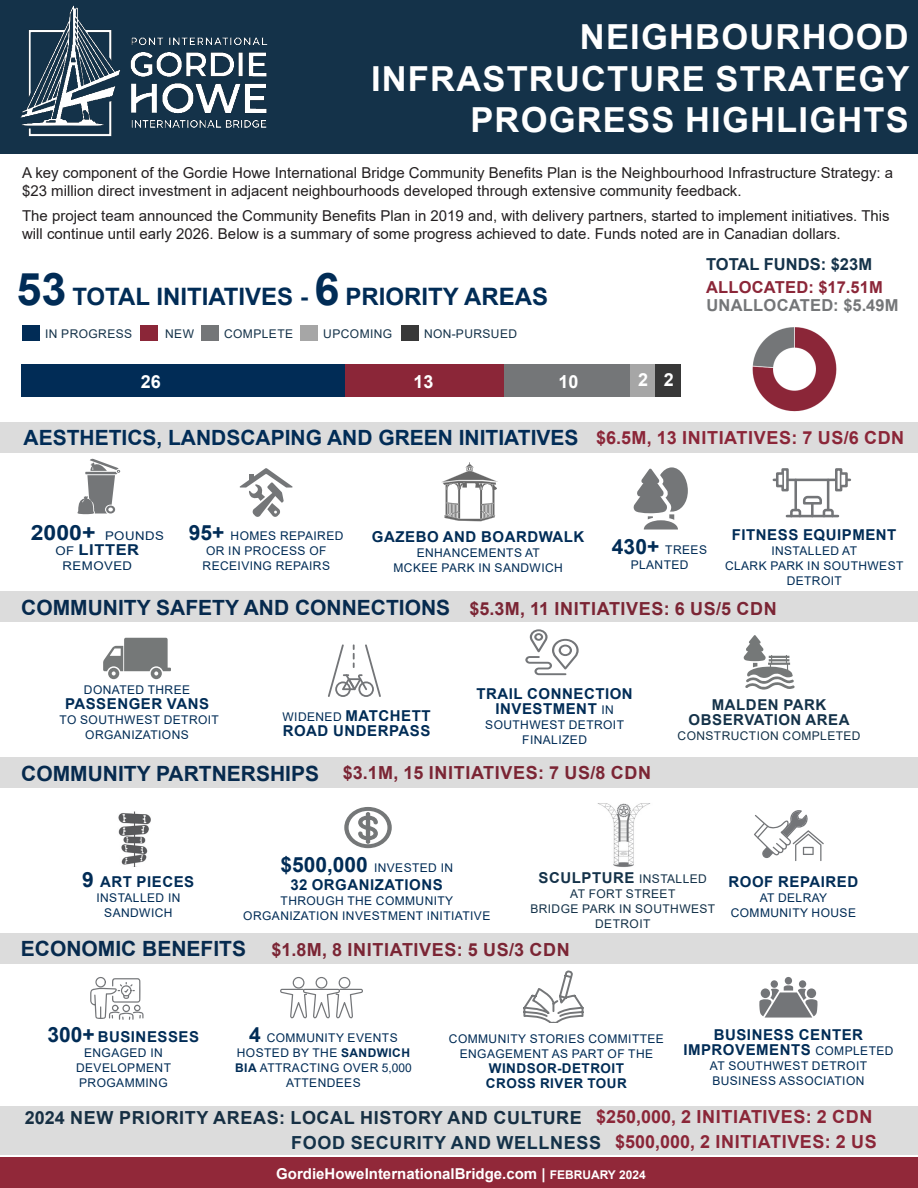
<style>
.page{position:relative;width:918px;height:1188px;background:#fff}
.page>*{position:absolute;margin:0;border:0;box-sizing:border-box;transform-origin:0 0}
.t1{font:700 34.5px "Arial";letter-spacing:.035em;color:#fff}
.t2{font:700 24px "Arial";color:#012c56}
.t3{font:700 21px "Arial";color:#012c56}
.t4{font:700 18px "Arial";letter-spacing:.035em;color:#8b2638}
.t5{font:700 18px "Arial";letter-spacing:.035em;color:#143249}
.t6{font:700 18px "Arial";color:#fff}
.t7{font:700 16.5px "Arial";letter-spacing:.015em;color:#747678}
.t8{font:700 16.5px "Arial";letter-spacing:.015em;color:#8b2638}
.t9{font:700 16.5px "Arial";color:#143249}
.t10{font:15px/18px "Arial";color:#231f20}
.t11{font:700 15px/15px "Arial";letter-spacing:.035em;color:#012c56;text-align:center}
.t12{font:700 15px "Arial";color:#fff}
.t13{font:700 15px/15px "Arial";letter-spacing:.035em;color:#143249;text-align:center}
.t14{font:700 15px "Arial";letter-spacing:.035em;color:#012c56;scale:1.1 1}
.t15{font:700 13.5px "Arial";letter-spacing:.035em;color:#012c56}
.t16{font:12px/15px "Arial";letter-spacing:.035em;color:#012c56;text-align:center}
.t17{font:12px/15px "Arial";letter-spacing:.035em;color:#143249;text-align:center}
.t18{font:12px "Arial";letter-spacing:.035em;color:#012c56;scale:1.1 1}
.s1{font-size:45px}
.s2{font-weight:700;font-size:21px}
.s3{font-weight:400;font-size:12px}
.s4{font-size:21px}
.s5{font-weight:700}
.s6{font-size:12px}
</style>
<div class="page">
<div style="left:0;top:0;width:918px;height:153px;background:#143249"></div>
<img style="left:20px;top:5px;width:248px;height:132px">
<div style="left:0;top:1158px;width:918px;height:30px;background:#912839"></div>
<svg style="left:77px;top:459px;width:43px;height:55px"></svg>
<svg style="left:523px;top:970px;width:61px;height:53px"></svg>
<svg style="left:633px;top:467px;width:55px;height:63px"></svg>
<svg style="left:103px;top:638px;width:68px;height:41px"></svg>
<svg style="left:344px;top:807px;width:48px;height:42px"></svg>
<div style="left:0;top:422px;width:918px;height:31px;background:#dcdcdc"></div>
<svg style="left:239px;top:468px;width:54px;height:49px"></svg>
<svg style="left:441px;top:462px;width:57px;height:59px"></svg>
<svg style="left:781px;top:468px;width:8px;height:23px"></svg>
<svg style="left:776px;top:472px;width:8px;height:15px"></svg>
<svg style="left:835px;top:468px;width:7px;height:23px"></svg>
<svg style="left:840px;top:472px;width:8px;height:15px"></svg>
<hr style="left:788px;top:479px;width:47px;height:2px;background:#737578">
<hr style="left:794px;top:480px;width:3px;height:30px;background:#737578">
<hr style="left:827px;top:480px;width:2px;height:30px;background:#737578">
<hr style="left:787px;top:515px;width:51px;height:2px;background:#737578">
<svg style="left:789px;top:495px;width:46px;height:23px"></svg>
<svg style="left:743px;top:635px;width:52px;height:55px"></svg>
<img style="left:597px;top:803px;width:54px;height:64px">
<img style="left:118px;top:811px;width:33px;height:56px">
<svg style="left:754px;top:810px;width:70px;height:51px"></svg>
<svg style="left:90px;top:977px;width:54px;height:43px"></svg>
<svg style="left:759px;top:985px;width:59px;height:33px"></svg>
<div style="left:785px;top:977px;width:7px;height:7px;background:#737578;border-radius:50%"></div>
<div style="left:771px;top:980px;width:7px;height:8px;background:#737578;border-radius:50%"></div>
<div style="left:761px;top:988px;width:9px;height:10px;background:#737578;border-radius:50%"></div>
<div style="left:807px;top:988px;width:9px;height:10px;background:#737578;border-radius:50%"></div>
<div style="left:799px;top:980px;width:7px;height:8px;background:#737578;border-radius:50%"></div>
<svg style="left:328px;top:644px;width:53px;height:53px"></svg>
<svg style="left:525px;top:629px;width:54px;height:46px"></svg>
<div style="left:0;top:592px;width:918px;height:30px;background:#dcdcdc"></div>
<div style="left:0;top:758px;width:918px;height:30px;background:#dcdcdc"></div>
<img style="left:752px;top:327px;width:85px;height:85px">
<div style="left:22px;top:325px;width:17px;height:16px;background:#012c56"></div>
<div style="left:141px;top:325px;width:17px;height:16px;background:#8b2638"></div>
<div style="left:201px;top:325px;width:17px;height:16px;background:#747678"></div>
<div style="left:300px;top:325px;width:17px;height:16px;background:#a6a6a6"></div>
<div style="left:401px;top:325px;width:17px;height:16px;background:#383838"></div>
<div style="left:21px;top:364px;width:324px;height:33px;background:#012c56"></div>
<div style="left:345px;top:364px;width:159px;height:33px;background:#8b2638"></div>
<div style="left:655px;top:364px;width:25px;height:33px;background:#383838"></div>
<div style="left:504px;top:364px;width:126px;height:33px;background:#747678"></div>
<div style="left:630px;top:364px;width:25px;height:33px;background:#a6a6a6"></div>
<div style="left:0;top:934px;width:918px;height:30px;background:#dcdcdc"></div>
<svg style="left:280px;top:977px;width:83px;height:42px"></svg>
<div style="left:0;top:1106px;width:918px;height:49px;background:#dcdcdc"></div>
<p class="t1" style="left:580px;top:13px;width:330px">NEIGHBOURHOOD</p>
<p class="t1" style="left:371px;top:54px;width:540px">INFRASTRUCTURE STRATEGY</p>
<p class="t1" style="left:470px;top:95px;width:440px">PROGRESS HIGHLIGHTS</p>
<p class="t10" style="left:22px;top:163px;width:873px">A key component of the Gordie Howe International Bridge Community Benefits Plan is the Neighbourhood Infrastructure Strategy: a $23 million direct investment in adjacent neighbourhoods developed through extensive community feedback.</p>
<p class="t10" style="left:22px;top:207px;width:869px">The project team announced the Community Benefits Plan in 2019 and, with delivery partners, started to implement initiatives. This will continue until early 2026. Below is a summary of some progress achieved to date. Funds noted are in Canadian dollars.</p>
<p class="t2" style="left:17px;top:280px;width:533px"><span class="s1">53</span> TOTAL INITIATIVES - <span class="s1">6</span> PRIORITY AREAS</p>
<p class="t17" style="left:45px;top:327px;width:89px">IN PROGRESS</p>
<p class="t17" style="left:165px;top:327px;width:30px">NEW</p>
<p class="t17" style="left:224px;top:326px;width:70px">COMPLETE</p>
<p class="t17" style="left:323px;top:326px;width:70px">UPCOMING</p>
<p class="t17" style="left:424px;top:326px;width:95px">NON-PURSUED</p>
<p class="t6" style="left:141px;top:369px;width:22px">26</p>
<p class="t6" style="left:414px;top:369px;width:22px">13</p>
<p class="t6" style="left:558px;top:369px;width:22px">10</p>
<p class="t6" style="left:638px;top:367px;width:12px">2</p>
<p class="t6" style="left:664px;top:367px;width:12px">2</p>
<p class="t9" style="left:706px;top:253px;width:167px">TOTAL FUNDS: $23M</p>
<p class="t8" style="left:706px;top:276px;width:178px">ALLOCATED: $17.51M</p>
<p class="t7" style="left:706px;top:294px;width:194px">UNALLOCATED: $5.49M</p>
<p class="t3" style="left:24px;top:423px;width:557px">AESTHETICS, LANDSCAPING AND GREEN INITIATIVES</p>
<p class="t4" style="left:596px;top:425px;width:310px">$6.5M, 13 INITIATIVES: 7 US/6 CDN</p>
<p class="t18" style="left:31px;top:527px;width:122px"><span class="s2">2000+</span> POUNDS</p>
<p class="t14" style="left:56px;top:539px;width:78px"><span class="s3">OF</span> LITTER</p>
<p class="t18" style="left:63px;top:557px;width:65px">REMOVED</p>
<p class="t16" style="left:189px;top:528px;width:156px"><span class="s2">95+</span> HOMES REPAIRED</p>
<p class="t16" style="left:203px;top:543px;width:129px;text-align:left">OR IN PROCESS OF<br>RECEIVING REPAIRS</p>
<p class="t11" style="left:372px;top:530px;width:214px">GAZEBO AND BOARDWALK</p>
<p class="t16" style="left:417px;top:545px;width:125px">ENHANCEMENTS AT</p>
<p class="t16" style="left:394px;top:560px;width:171px">MCKEE PARK IN SANDWICH</p>
<p class="t16" style="left:612px;top:543px;width:97px"><span class="s2">430+</span> TREES</p>
<p class="t16" style="left:631px;top:558px;width:59px">PLANTED</p>
<p class="t11" style="left:732px;top:528px;width:166px">FITNESS EQUIPMENT</p>
<p class="t16" style="left:771px;top:544px;width:87px">INSTALLED AT</p>
<p class="t16" style="left:725px;top:559px;width:180px">CLARK PARK IN SOUTHWEST<br>DETROIT</p>
<p class="t3" style="left:21px;top:593px;width:430px">COMMUNITY SAFETY AND CONNECTIONS</p>
<p class="t4" style="left:470px;top:596px;width:309px">$5.3M, 11 INITIATIVES: 6 US/5 CDN</p>
<p class="t16" style="left:84px;top:682px;width:108px">DONATED THREE</p>
<p class="t11" style="left:65px;top:697px;width:146px">PASSENGER VANS</p>
<p class="t16" style="left:60px;top:712px;width:161px">TO SOUTHWEST DETROIT<br>ORGANIZATIONS</p>
<p class="t11" style="left:283px;top:708px;width:150px;text-align:left"><span class="s3">WIDENED</span> MATCHETT<br>ROAD UNDERPASS</p>
<p class="t11" style="left:477px;top:686px;width:158px">TRAIL CONNECTION<br>INVESTMENT <span class="s3">IN</span></p>
<p class="t16" style="left:485px;top:717px;width:140px">SOUTHWEST DETROIT<br>FINALIZED</p>
<p class="t3" style="left:21px;top:759px;width:299px">COMMUNITY PARTNERSHIPS</p>
<p class="t4" style="left:343px;top:760px;width:310px">$3.1M, 15 INITIATIVES: 7 US/8 CDN</p>
<p class="t13" style="left:689px;top:697px;width:162px">MALDEN PARK<br>OBSERVATION AREA</p>
<p class="t17" style="left:678px;top:728px;width:185px">CONSTRUCTION COMPLETED</p>
<p class="t11" style="left:82px;top:875px;width:113px"><span class="s4">9</span> ART PIECES</p>
<p class="t16" style="left:96px;top:891px;width:85px">INSTALLED IN</p>
<p class="t16" style="left:104px;top:906px;width:70px">SANDWICH</p>
<p class="t16" style="left:280px;top:860px;width:174px"><span class="s2">$500,000</span> INVESTED IN</p>
<p class="t11" style="left:291px;top:877px;width:154px">32 ORGANIZATIONS</p>
<p class="t16" style="left:243px;top:893px;width:249px">THROUGH THE COMMUNITY<br>ORGANIZATION INVESTMENT INITIATIVE</p>
<p class="t13" style="left:539px;top:871px;width:170px">SCULPTURE <span class="s3">INSTALLED</span></p>
<p class="t17" style="left:570px;top:886px;width:107px">AT FORT STREET</p>
<p class="t17" style="left:530px;top:901px;width:186px">BRIDGE PARK IN SOUTHWEST<br>DETROIT</p>
<p class="t3" style="left:21px;top:934px;width:227px">ECONOMIC BENEFITS</p>
<p class="t4" style="left:272px;top:937px;width:300px">$1.8M, 8 INITIATIVES: 5 US/3 CDN</p>
<p class="t11" style="left:729px;top:875px;width:131px">ROOF REPAIRED</p>
<p class="t16" style="left:731px;top:890px;width:127px">AT DELRAY<br>COMMUNITY HOUSE</p>
<p class="t11" style="left:48px;top:1029px;width:153px"><span class="s4">300+</span> BUSINESSES</p>
<p class="t16" style="left:76px;top:1045px;width:96px">ENGAGED IN<br>DEVELOPMENT<br>PROGAMMING</p>
<p class="t16" style="left:235px;top:1031px;width:178px"><span class="s2">4</span> COMMUNITY EVENTS<br>HOSTED BY THE <span class="s5">SANDWICH<br>BIA</span> ATTRACTING OVER 5,000<br>ATTENDEES</p>
<p class="t16" style="left:449px;top:1031px;width:216px">COMMUNITY STORIES COMMITTEE<br>ENGAGEMENT AS PART OF THE</p>
<p class="t15" style="left:489px;top:1058px;width:137px">WINDSOR-DETROIT</p>
<p class="t15" style="left:486px;top:1073px;width:142px">CROSS RIVER TOUR</p>
<p class="t11" style="left:683px;top:1028px;width:212px">BUSINESS CENTER<br>IMPROVEMENTS <span class="s3">COMPLETED</span></p>
<p class="t16" style="left:710px;top:1059px;width:159px;text-align:left">AT SOUTHWEST DETROIT<br>BUSINESS ASSOCIATION</p>
<p class="t4" style="left:596px;top:1104px;width:278px">$250,000, 2 INITIATIVES: 2 CDN</p>
<p class="t5" style="left:291px;top:1130px;width:311px">FOOD SECURITY AND WELLNESS</p>
<p class="t5" style="left:25px;top:1105px;width:559px">2024 NEW PRIORITY AREAS: LOCAL HISTORY AND CULTURE</p>
<p class="t4" style="left:615px;top:1129px;width:263px">$500,000, 2 INITIATIVES: 2 US</p>
<p class="t12" style="left:276px;top:1163px;width:371px">GordieHoweInternationalBridge.com | <span class="s6">FEBRUARY 2024</span></p>
</div>
